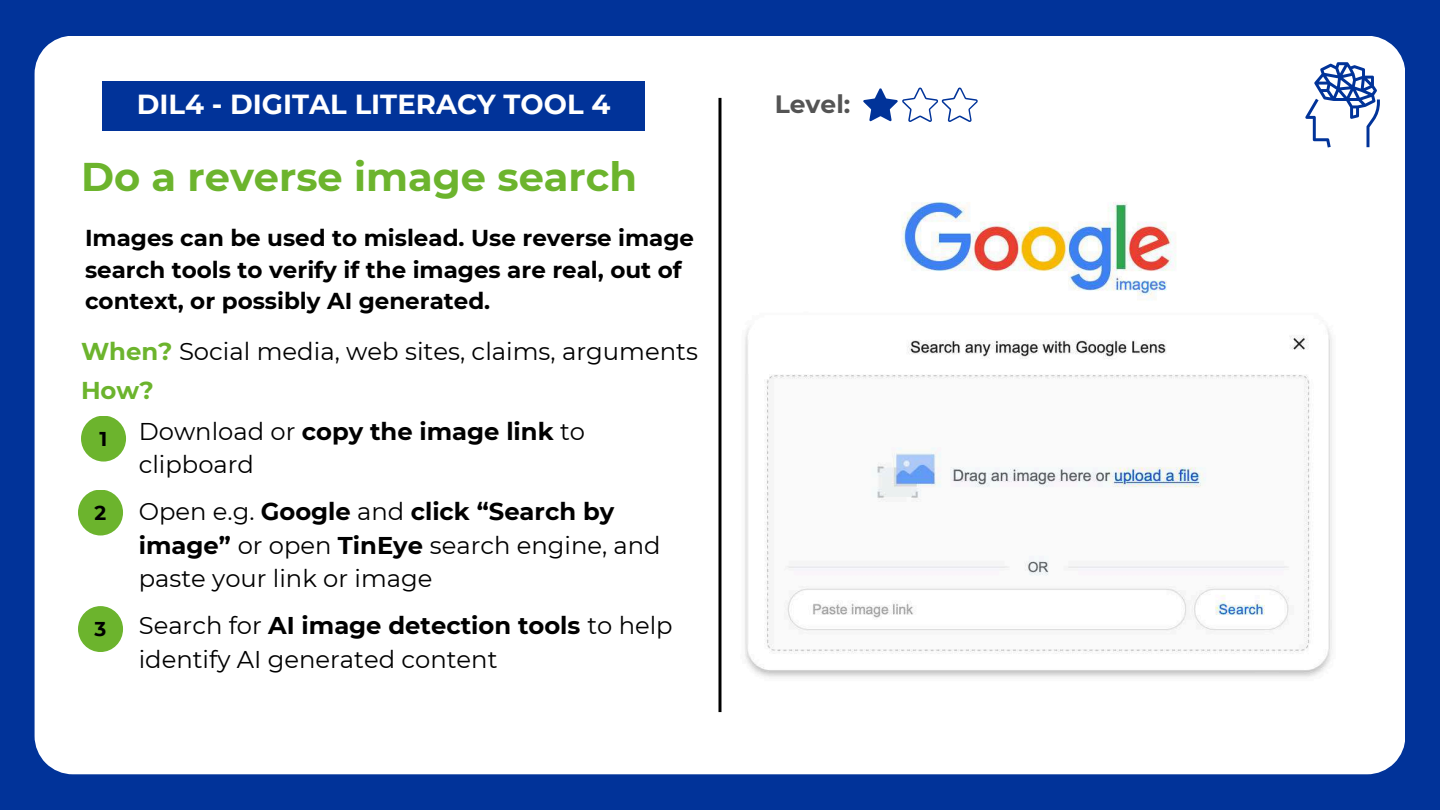
<style>
.page{position:relative;width:1440px;height:810px;background:#013399}
.page>*{position:absolute;margin:0;border:0;box-sizing:border-box;transform-origin:0 0}
.t1{font:700 40px "Montserrat";color:#6cb42d}
.t2{font:700 27.5px "Montserrat";color:#fff}
.t3{font:700 25px "Montserrat";color:#545454}
.t4{font:24.3px "Montserrat";color:#000}
.t5{font:700 24.3px "Montserrat";color:#6cb42d}
.t6{font:24.2px/33.8px "Montserrat";color:#000}
.t7{font:700 23px/31.5px "Montserrat";color:#000}
.t8{font:700 20px "Montserrat";color:#000}
.s1{font-weight:700;color:#6cb42d}
.s2{font-weight:700}
</style>
<div class="page">
<div style="left:35px;top:36px;width:1370px;height:738px;background:#fff"></div>
<hr style="left:718px;top:98px;width:3px;height:614px;background:#000">
<div style="left:102px;top:81px;width:543px;height:50px;background:#013399"></div>
<img style="left:725px;top:154px;width:634px;height:537px">
<svg style="left:1305px;top:62px;width:75px;height:86px"></svg>
<svg style="left:863px;top:88px;width:116px;height:34px"></svg>
<div style="left:81px;top:416px;width:45px;height:46px;background:#6cb42d;border-radius:50%"></div>
<div style="left:78px;top:490px;width:45px;height:46px;background:#6cb42d;border-radius:50%"></div>
<div style="left:78px;top:606px;width:45px;height:46px;background:#6cb42d;border-radius:50%"></div>
<p class="t2" style="left:137px;top:88px;width:475px">DIL4 - DIGITAL LITERACY TOOL 4</p>
<h1 class="t1" style="left:81px;top:152px;width:558px">Do a reverse image search</h1>
<p class="t7" style="left:85px;top:222px;width:611px">Images can be used to mislead. Use reverse image search tools to verify if the images are real, out of context, or possibly AI generated.</p>
<p class="t4" style="left:81px;top:336px;width:619px"><span class="s1">When?</span> Social media, web sites, claims, arguments</p>
<p class="t5" style="left:81px;top:375px;width:74px">How?</p>
<p class="t8" style="left:100px;top:426px;width:9px">1</p>
<p class="t8" style="left:95px;top:500px;width:13px">2</p>
<p class="t8" style="left:95px;top:617px;width:13px">3</p>
<p class="t6" style="left:139px;top:414px;width:448px">Download or <span class="s2">copy the image link</span> to clipboard</p>
<p class="t6" style="left:139px;top:494px;width:523px">Open e.g. <span class="s2">Google</span> and <span class="s2">click “Search by image”</span> or open <span class="s2">TinEye</span> search engine, and paste your link or image</p>
<p class="t6" style="left:139px;top:608px;width:535px">Search for <span class="s2">AI image detection tools</span> to help identify AI generated content</p>
<p class="t3" style="left:775px;top:89px;width:77px">Level:</p>
</div>
